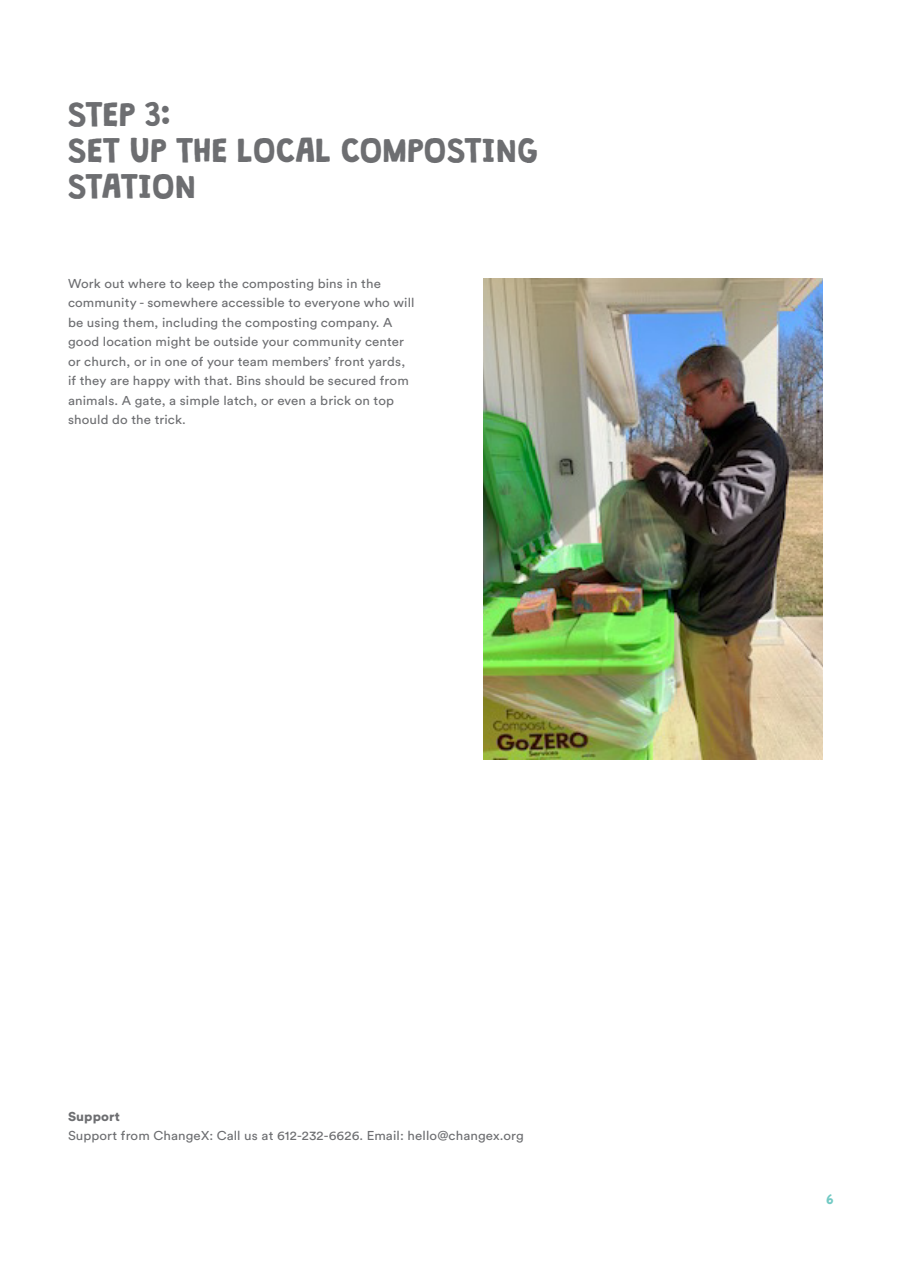
<style>
.page{position:relative;width:902px;height:1272px;background:#fff}
.page>*{position:absolute;margin:0;border:0;box-sizing:border-box;transform-origin:0 0}
.t1{font:30px "Granstander Clean";letter-spacing:-.01em;color:#6d6e71}
.t2{font:12.75px/19.5px "Circular Std";letter-spacing:.01em;color:#6d6e71;scale:1.05 1}
.t3{font:900 12.75px "Circular Std";letter-spacing:.01em;color:#6d6e71;scale:1.05 1}
.t4{font:12px "Granstander Clean";color:#73cac4}
</style>
<div class="page">
<img style="left:484px;top:279px;width:338px;height:480px">
<p class="t1" style="left:68px;top:98px;width:104px">STEP 3:</p>
<p class="t1" style="left:68px;top:134px;width:473px">SET UP THE LOCAL COMPOSTING</p>
<p class="t1" style="left:68px;top:170px;width:131px">STATION</p>
<p class="t2" style="left:68px;top:273px;width:331px">Work out where to keep the composting bins in the community - somewhere accessible to everyone who will be using them, including the composting company. A good location might be outside your community center or church, or in one of your team members’ front yards, if they are happy with that. Bins should be secured from animals. A gate, a simple latch, or even a brick on top should do the trick.</p>
<p class="t3" style="left:68px;top:1107px;width:51px">Support</p>
<p class="t2" style="left:68px;top:1125px;width:435px">Support from ChangeX: Call us at 612-232-6626. Email: hello@changex.org</p>
<p class="t4" style="left:826px;top:1192px;width:9px">6</p>
</div>
